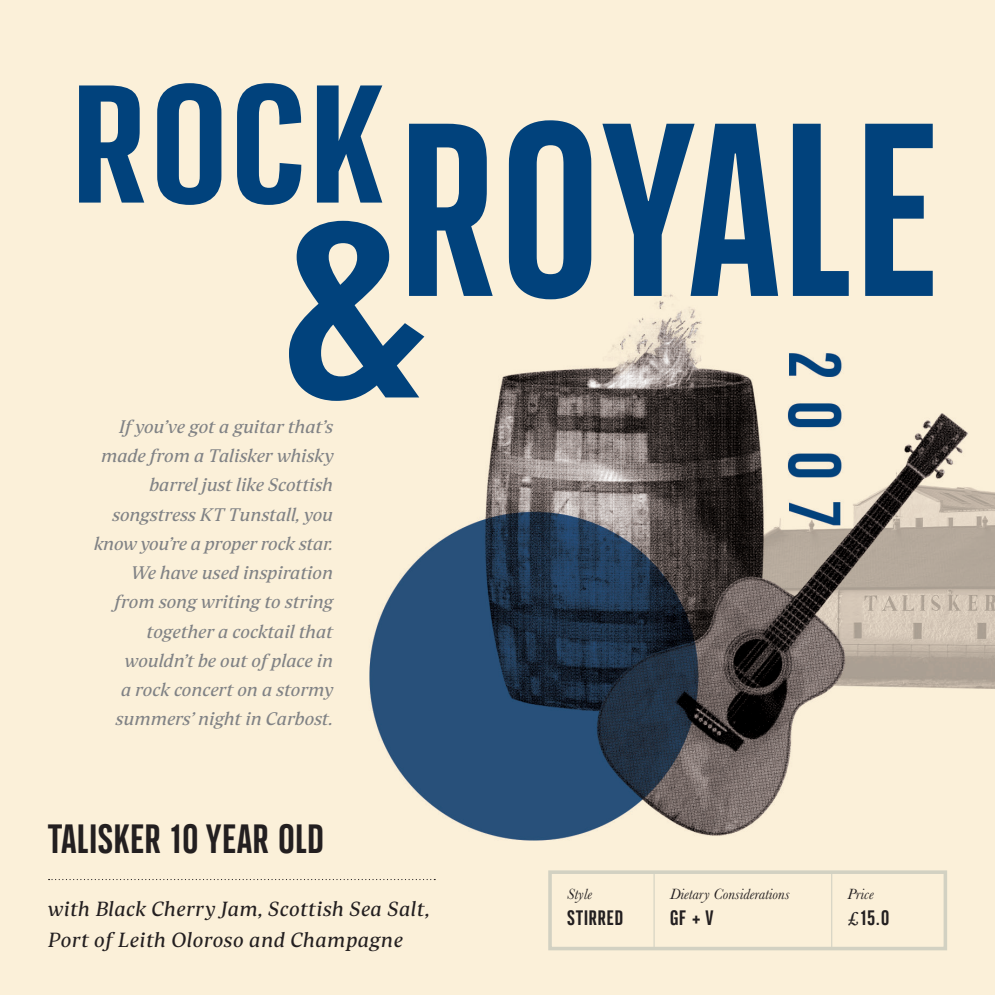
<style>
.page{position:relative;width:995px;height:995px;background:#fbf0d9}
.page>*{position:absolute;margin:0;border:0;box-sizing:border-box;transform-origin:0 0}
.t1{font:245.47px "Johnnie Walker Headline";color:#01427c;scale:1.15 1}
.t2{font:243.9px "Johnnie Walker Headline";letter-spacing:.02em;color:#01427c}
.t3{font:165.83px "Johnnie Walker Headline";color:#01427c;scale:1.15 1}
.t4{font:40.5px "Johnnie Walker Headline";letter-spacing:.02em;color:#231f20}
.t5{font:20.7px "Johnnie Walker Headline";letter-spacing:.04em;color:#231f20}
.t6{font:italic 20.25px/31.5px "Johnnie Walker Serif";letter-spacing:.02em;color:#231f20}
.t7{font:italic 18px/29.2px "Johnnie Walker Serif";color:#808285;text-align:right}
.t8{font:italic 15.3px "Baskerville";color:#231f20}
</style>
<div class="page">
<img style="left:48px;top:294px;width:947px;height:657px">
<div style="left:548px;top:870px;width:399px;height:80px;border:4px solid #d2d1c2"></div>
<hr style="left:654px;top:871px;width:1px;height:78px;background:#d2d1c2">
<hr style="left:831px;top:871px;width:1px;height:78px;background:#d2d1c2">
<svg style="left:49px;top:879px;width:386px;height:1px"></svg>
<h3 class="t3" style="left:72px;top:43px;width:273px">ROCK</h3>
<h1 class="t1" style="left:282px;top:161px;width:130px">&amp;</h1>
<h2 class="t2" style="left:400px;top:61px;width:539px">ROYALE</h2>
<p class="t7" style="left:94px;top:412px;width:242px">If you’ve got a guitar that’s made from a Talisker whisky barrel just like Scottish songstress KT Tunstall, you know you’re a proper rock star.<br>We have used inspiration from song writing to string together a cocktail that wouldn’t be out of place in<br>a rock concert on a stormy summers’ night in Carbost.</p>
<h3 class="t4" style="left:48px;top:814px;width:278px">TALISKER 10 YEAR OLD</h3>
<p class="t6" style="left:48px;top:893px;width:383px">with Black Cherry Jam, Scottish Sea Salt,<br>Port of Leith Oloroso and Champagne</p>
<p class="t8" style="left:567px;top:884px;width:26px">Style</p>
<p class="t5" style="left:567px;top:905px;width:57px">STIRRED</p>
<p class="t8" style="left:670px;top:884px;width:121px">Dietary Considerations</p>
<p class="t5" style="left:670px;top:905px;width:45px">GF + V</p>
<p class="t8" style="left:848px;top:884px;width:28px">Price</p>
<p class="t5" style="left:848px;top:905px;width:43px"><sup>£</sup>15.0</p>
</div>
